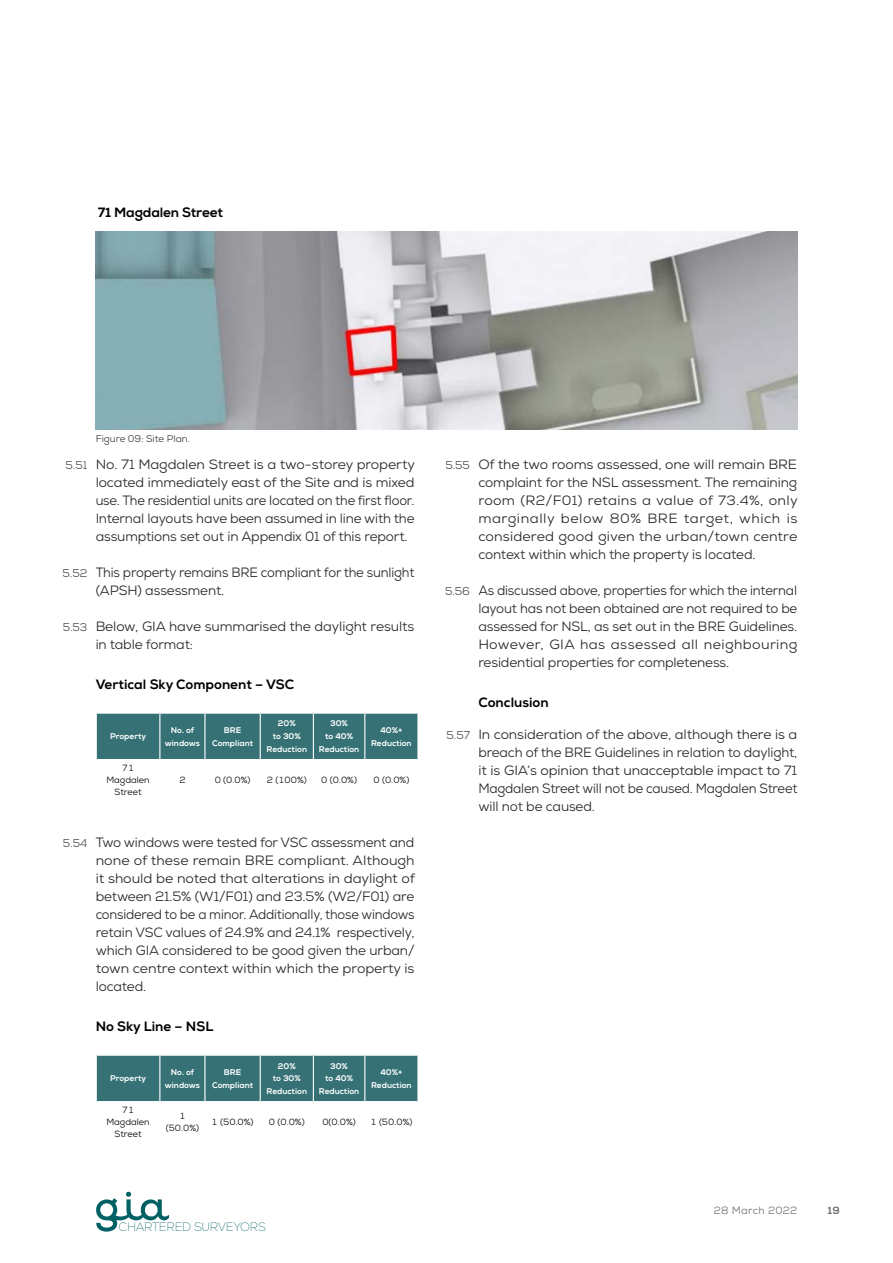
<style>
.page{position:relative;width:893px;height:1263px;background:#fff}
.page>*{position:absolute;margin:0;border:0;box-sizing:border-box;transform-origin:0 0}
.t1{font:13.5px/18px "Nexa";letter-spacing:-.01em;color:#282827;text-align:justify}
.t2{font:13.5px/18px "Nexa";letter-spacing:-.01em;color:#282827;text-align:justify;scale:1.04 1}
.t3{font:800 13.5px "Nexa";color:#000}
.t4{font:100 12.15px "Nexa";letter-spacing:-.025em;color:#006063}
.t5{font:10.5px "Nexa";letter-spacing:.03em;color:#706f6f}
.t6{font:800 10.5px "Nexa";color:#706f6f}
.t7{font:9.75px "Nexa";color:#3c3c3b}
.t8{font:9px/12px "Nexa";color:#000;text-align:center}
.t9{font:800 8.25px/12.8px "Nexa";color:#fff;text-align:center}
.s1{font-size:11.25px;color:#4a4a49}
</style>
<div class="page">
<div style="left:97px;top:714px;width:320px;height:45px;background:#357175"></div>
<hr style="left:159px;top:714px;width:1px;height:45px;background:#fff">
<hr style="left:204px;top:714px;width:2px;height:45px;background:#fff">
<hr style="left:260px;top:714px;width:1px;height:45px;background:#fff">
<hr style="left:313px;top:714px;width:1px;height:45px;background:#fff">
<hr style="left:364px;top:714px;width:1px;height:45px;background:#fff">
<div style="left:97px;top:1056px;width:320px;height:45px;background:#357175"></div>
<hr style="left:159px;top:1056px;width:1px;height:45px;background:#fff">
<hr style="left:204px;top:1056px;width:2px;height:45px;background:#fff">
<hr style="left:260px;top:1056px;width:1px;height:45px;background:#fff">
<hr style="left:313px;top:1056px;width:1px;height:45px;background:#fff">
<hr style="left:364px;top:1056px;width:1px;height:45px;background:#fff">
<img style="left:96px;top:232px;width:701px;height:197px">
<svg style="left:96px;top:1191px;width:73px;height:40px"></svg>
<p class="t3" style="left:98px;top:204px;width:127px">71 Magdalen Street</p>
<p class="t7" style="left:96px;top:432px;width:96px">Figure 09: Site Plan.</p>
<p class="t2" style="left:96px;top:455px;width:309px;text-indent:-30px"><span class="s1">5.51</span> No. 71 Magdalen Street is a two-storey property located immediately east of the Site and is mixed use. The residential units are located on the first floor.<br>Internal layouts have been assumed in line with the assumptions set out in Appendix 01 of this report.</p>
<p class="t1" style="left:96px;top:563px;width:320px;text-indent:-33px"><span class="s1">5.52</span> This property remains BRE compliant for the sunlight (APSH) assessment.</p>
<p class="t1" style="left:96px;top:617px;width:320px;text-indent:-33px"><span class="s1">5.53</span> Below, GIA have summarised the daylight results in table format:</p>
<p class="t3" style="left:96px;top:676px;width:200px">Vertical Sky Component – VSC</p>
<p class="t9" style="left:110px;top:730px;width:38px">Property</p>
<p class="t9" style="left:165px;top:724px;width:37px">No. of windows</p>
<p class="t9" style="left:212px;top:724px;width:43px">BRE<br>Compliant</p>
<p class="t9" style="left:267px;top:717px;width:42px">20%<br>to 30%<br>Reduction</p>
<p class="t9" style="left:319px;top:717px;width:42px">30%<br>to 40%<br>Reduction</p>
<p class="t9" style="left:371px;top:724px;width:42px">40%+<br>Reduction</p>
<p class="t8" style="left:106px;top:762px;width:45px">71<br>Magdalen<br>Street</p>
<p class="t8" style="left:179px;top:774px;width:8px">2</p>
<p class="t8" style="left:215px;top:774px;width:37px">0 (0.0%)</p>
<p class="t8" style="left:267px;top:774px;width:41px">2 (100%)</p>
<p class="t8" style="left:321px;top:774px;width:37px">0 (0.0%)</p>
<p class="t8" style="left:374px;top:774px;width:37px">0 (0.0%)</p>
<p class="t1" style="left:96px;top:833px;width:321px;text-indent:-33px"><span class="s1">5.54</span> Two windows were tested for VSC assessment and none of these remain BRE compliant. Although it should be noted that alterations in daylight of between 21.5% (W1/F01) and 23.5% (W2/F01) are considered to be a minor. Additionally, those windows retain VSC values of 24.9% and 24.1% respectively, which GIA considered to be good given the urban/ town centre context within which the property is located.</p>
<p class="t3" style="left:96px;top:1018px;width:119px">No Sky Line – NSL</p>
<p class="t9" style="left:110px;top:1072px;width:38px">Property</p>
<p class="t9" style="left:165px;top:1066px;width:37px">No. of windows</p>
<p class="t9" style="left:212px;top:1066px;width:43px">BRE<br>Compliant</p>
<p class="t9" style="left:267px;top:1059px;width:42px">20%<br>to 30%<br>Reduction</p>
<p class="t9" style="left:319px;top:1059px;width:42px">30%<br>to 40%<br>Reduction</p>
<p class="t9" style="left:371px;top:1066px;width:42px">40%+<br>Reduction</p>
<p class="t8" style="left:106px;top:1104px;width:45px">71<br>Magdalen<br>Street</p>
<p class="t8" style="left:166px;top:1110px;width:35px">1 (50.0%)</p>
<p class="t8" style="left:212px;top:1116px;width:43px">1 (50.0%)</p>
<p class="t8" style="left:269px;top:1116px;width:37px">0 (0.0%)</p>
<p class="t8" style="left:322px;top:1116px;width:35px">0(0.0%)</p>
<p class="t8" style="left:370px;top:1116px;width:43px">1 (50.0%)</p>
<p class="t4" style="left:119px;top:1220px;width:149px">CHARTERED SURVEYORS</p>
<p class="t1" style="left:478px;top:455px;width:321px;text-indent:-33px"><span class="s1">5.55</span> Of the two rooms assessed, one will remain BRE complaint for the NSL assessment. The remaining room (R2/F01) retains a value of 73.4%, only marginally below 80% BRE target, which is considered good given the urban/town centre context within which the property is located.</p>
<p class="t1" style="left:478px;top:581px;width:320px;text-indent:-33px"><span class="s1">5.56</span> As discussed above, properties for which the internal layout has not been obtained are not required to be assessed for NSL, as set out in the BRE Guidelines.<br>However, GIA has assessed all neighbouring residential properties for completeness.</p>
<p class="t3" style="left:478px;top:694px;width:72px">Conclusion</p>
<p class="t1" style="left:478px;top:725px;width:321px;text-indent:-32px"><span class="s1">5.57</span> In consideration of the above, although there is a breach of the BRE Guidelines in relation to daylight, it is GIA’s opinion that unacceptable impact to 71<br>Magdalen Street will not be caused. Magdalen Street will not be caused.</p>
<p class="t5" style="left:714px;top:1203px;width:85px">28 March 2022</p>
<p class="t6" style="left:827px;top:1203px;width:14px">19</p>
</div>
